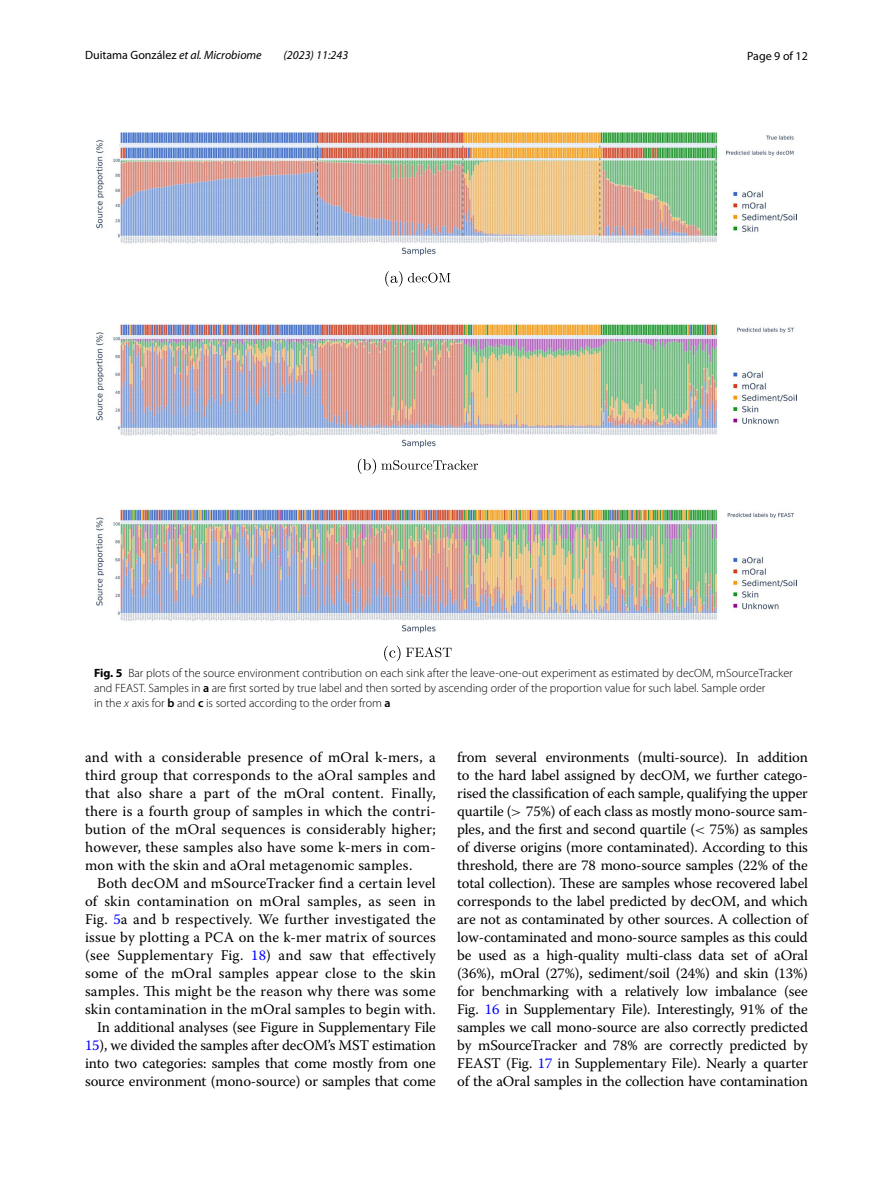
<style>
.page{position:relative;width:893px;height:1187px;background:#fff}
.page>*{position:absolute;margin:0;border:0;box-sizing:border-box;transform-origin:0 0}
.t1{font:14.7px/18px "Warnock Pro";letter-spacing:.01em;color:#000;text-align:justify}
.t2{font:300 12px/15px "Myriad Pro";color:#000}
.t3{font:12px "Myriad Pro";color:#000}
.t4{font:italic 12px "Myriad Pro";color:#000}
.s1{font-style:italic}
.s2{font-weight:700}
.s3{font-weight:600}
.s4{color:#00f}
.s5{font-family:"MTMI22"}
.s6{font-family:"Warnock Pro Regular 24"}
.s7{font-family:"MTMI23"}
.s8{font-family:"Warnock Pro Regular 25"}
.s9{font-family:"Warnock Pro Regular 26"}
.s10{font-family:"Warnock Pro Regular 27"}
.s11{font-family:"Warnock Pro Regular 28"}
.s12{font-family:"Warnock Pro Regular 20"}
.s13{font-family:"Warnock Pro Regular 21"}
.s14{font-family:"Warnock Pro Regular 22"}
.s15{font-family:"Warnock Pro Regular 23"}
</style>
<div class="page">
<img style="left:96px;top:133px;width:701px;height:499px">
<svg style="left:385px;top:271px;width:65px;height:16px"></svg>
<svg style="left:358px;top:458px;width:120px;height:16px"></svg>
<svg style="left:384px;top:645px;width:68px;height:16px"></svg>
<p class="t3" style="left:85px;top:48px;width:178px">Duitama González <span class="s1">et al. Microbiome</span></p>
<p class="t4" style="left:284px;top:48px;width:66px">(2023) 11:243</p>
<p class="t3" style="left:747px;top:48px;width:62px">Page 9 of 12</p>
<p class="t2" style="left:94px;top:665px;width:700px"><span class="s2">Fig. 5</span> Bar plots of the source environment contribution on each sink after the leave-one-out experiment as estimated by decOM, mSourceTracker and FEAST. Samples in <span class="s3">a</span> are first sorted by true label and then sorted by ascending order of the proportion value for such label. Sample order<br>in the <span class="s1">x</span> axis for <span class="s3">b</span> and <span class="s3">c</span> is sorted according to the order from <span class="s3">a</span></p>
<p class="t1" style="left:85px;top:747px;width:352px">and with a considerable presence of mOral k-mers, a third group that corresponds to the aOral samples and that also share a part of the mOral content. Finally, there is a fourth group of samples in which the contri&shy;bution of the mOral sequences is considerably higher; however, these samples also have some k-mers in com&shy;mon with the skin and aOral metagenomic samples.</p>
<p class="t1" style="left:85px;top:873px;width:352px;text-align:right">Both decOM and mSourceTracker find a certain level of skin contamination on mOral samples, as seen in Fig. <span class="s4">5</span>a and b respectively. We further investigated the issue by plotting a PCA on the k-mer matrix of sources (see Supplementary Fig. <span class="s4">18</span>) and saw that effectively some of the mOral samples appear close to the skin samples. This might be the reason why there was some skin contamination in the mOral samples to begin with.<br>In additional analyses (see Figure in Supplementary File <span class="s4">15</span>), we divided the samples after decOM’s MST estimation into two categories: samples that come mostly from one source environment (mono-source) or samples that come</p>
<p class="t1" style="left:457px;top:747px;width:352px">from several environments (multi-source). In addition to the hard label assigned by decOM, we further catego&shy;rised the classification of each sample, qualifying the upper quartile (<span class="s5">&gt;</span> <span class="s6">75%</span>) of each class as mostly mono-source sam&shy;ples, and the first and second quartile (<span class="s7">&lt;</span> <span class="s8">75%</span>) as samples of diverse origins (more contaminated). According to this threshold, there are 78 mono-source samples (<span class="s9">22%</span> of the total collection). These are samples whose recovered label corresponds to the label predicted by decOM, and which are not as contaminated by other sources. A collection of low-contaminated and mono-source samples as this could be used as a high-quality multi-class data set of aOral (<span class="s10">36%</span>), mOral (<span class="s11">27%</span>), sediment/soil (<span class="s12">24%</span>) and skin (<span class="s13">13%</span>) for benchmarking with a relatively low imbalance (see Fig. <span class="s4">16</span> in Supplementary File). Interestingly, <span class="s14">91%</span> of the samples we call mono-source are also correctly predicted by mSourceTracker and <span class="s15">78%</span> are correctly predicted by FEAST (Fig. <span class="s4">17</span> in Supplementary File). Nearly a quarter of the aOral samples in the collection have contamination</p>
</div>
